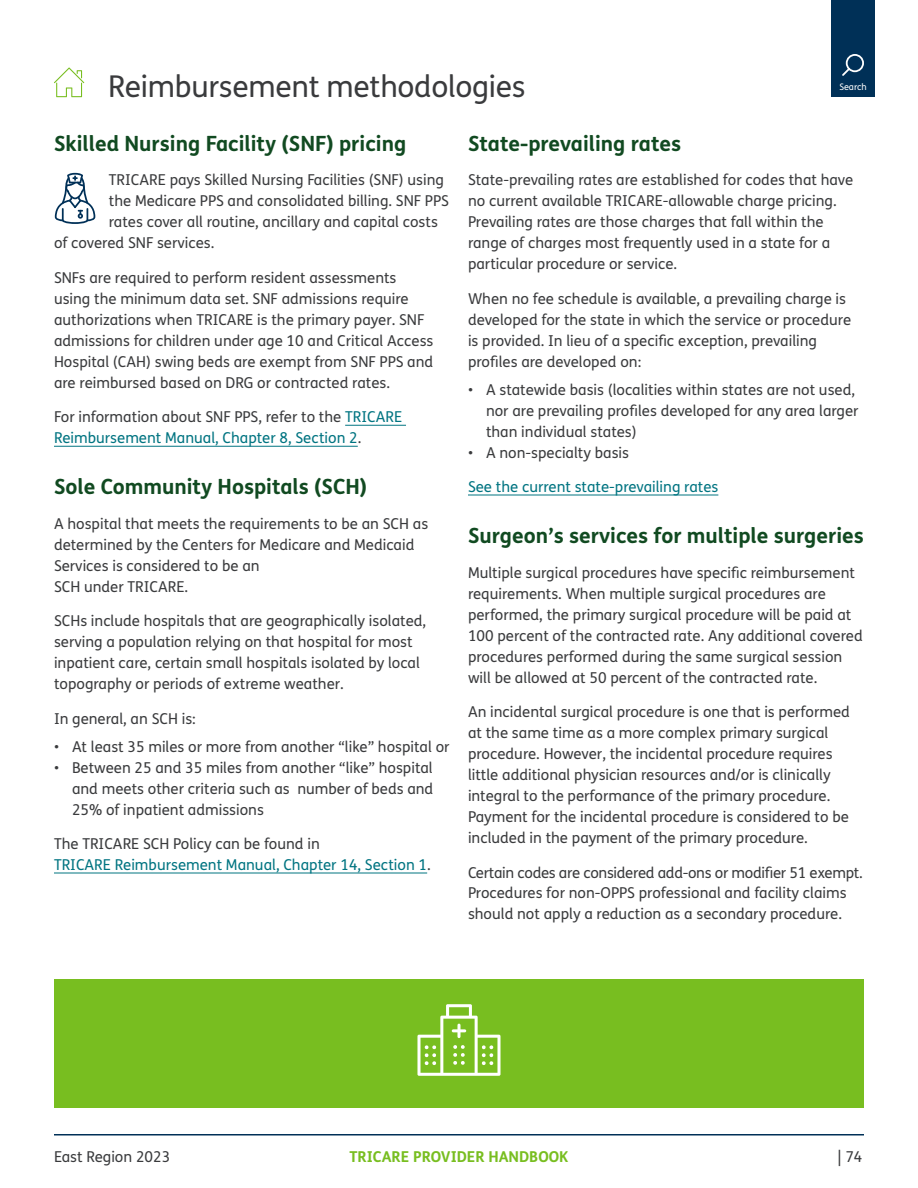
<style>
.page{position:relative;width:918px;height:1188px;background:#fff}
.page>*{position:absolute;margin:0;border:0;box-sizing:border-box;transform-origin:0 0}
.t1{font:30px "FS Humana";letter-spacing:-.01em;color:#3a3b3d}
.t2{font:700 21px "FS Humana";color:#114a21}
.t3{font:15px/21px "FS Humana";color:#3a3b3d}
.t4{font:15px/21px "FS Humana";color:#007481}
.t5{font:700 15px "FS Humana";color:#78be20}
.t6{font:9px "FS Humana";color:#fff}
.s1{color:#3a3b3d}
.s2{font-weight:300}
</style>
<div class="page">
<div style="left:831px;top:0;width:44px;height:97px;background:#003057"></div>
<svg style="left:842px;top:54px;width:22px;height:22px"></svg>
<hr style="left:54px;top:1134px;width:810px;height:2px;background:#003057">
<svg style="left:54px;top:67px;width:30px;height:30px"></svg>
<hr style="left:345px;top:425px;width:61px;height:1px;background:#007481">
<hr style="left:54px;top:446px;width:304px;height:1px;background:#007481">
<hr style="left:54px;top:873px;width:373px;height:1px;background:#007481">
<hr style="left:468px;top:495px;width:250px;height:1px;background:#007481">
<svg style="left:55px;top:173px;width:40px;height:51px"></svg>
<div style="left:54px;top:979px;width:810px;height:128px;background:#78be20"></div>
<svg style="left:417px;top:1004px;width:84px;height:72px"></svg>
<h1 class="t1" style="left:108px;top:66px;width:419px">Reimbursement methodologies</h1>
<p class="t6" style="left:839px;top:81px;width:29px">Search</p>
<h2 class="t2" style="left:54px;top:127px;width:354px">Skilled Nursing Facility (SNF) pricing</h2>
<p class="t3" style="left:109px;top:169px;width:337px">TRICARE pays Skilled Nursing Facilities (SNF) using</p>
<p class="t3" style="left:109px;top:190px;width:342px">the Medicare PPS and consolidated billing. SNF PPS</p>
<p class="t3" style="left:109px;top:211px;width:331px">rates cover all routine, ancillary and capital costs</p>
<p class="t3" style="left:54px;top:232px;width:162px">of covered SNF services.</p>
<p class="t3" style="left:54px;top:267px;width:381px">SNFs are required to perform resident assessments using the minimum data set. SNF admissions require authorizations when TRICARE is the primary payer. SNF admissions for children under age 10 and Critical Access Hospital (CAH) swing beds are exempt from SNF PPS and are reimbursed based on DRG or contracted rates.</p>
<p class="t4" style="left:54px;top:406px;width:350px"><span class="s1">For information about SNF PPS, refer to the</span> TRICARE<br>Reimbursement Manual, Chapter 8, Section 2<span class="s1">.</span></p>
<h2 class="t2" style="left:54px;top:471px;width:315px">Sole Community Hospitals (SCH)</h2>
<p class="t3" style="left:54px;top:513px;width:376px">A hospital that meets the requirements to be an SCH as determined by the Centers for Medicare and Medicaid Services is considered to be an<br>SCH under TRICARE.</p>
<p class="t3" style="left:54px;top:610px;width:374px">SCHs include hospitals that are geographically isolated, serving a population relying on that hospital for most inpatient care, certain small hospitals isolated by local topography or periods of extreme weather.</p>
<p class="t3" style="left:54px;top:708px;width:143px">In general, an SCH is:</p>
<p class="t3" style="left:54px;top:735px;width:397px"><span class="s2">•</span> At least 35 miles or more from another “like” hospital or</p>
<p class="t3" style="left:72px;top:756px;width:363px;text-align:justify;text-indent:-18px"><span class="s2">•</span> Between 25 and 35 miles from another “like” hospital and meets other criteria such as number of beds and 25% of inpatient admissions</p>
<p class="t4" style="left:54px;top:833px;width:378px"><span class="s1">The TRICARE SCH Policy can be found in<br></span>TRICARE Reimbursement Manual, Chapter 14, Section 1<span class="s1">.</span></p>
<h2 class="t2" style="left:468px;top:127px;width:215px">State-prevailing rates</h2>
<p class="t3" style="left:468px;top:169px;width:387px">State-prevailing rates are established for codes that have no current available TRICARE-allowable charge pricing.<br>Prevailing rates are those charges that fall within the range of charges most frequently used in a state for a particular procedure or service.</p>
<p class="t3" style="left:468px;top:288px;width:385px">When no fee schedule is available, a prevailing charge is developed for the state in which the service or procedure is provided. In lieu of a specific exception, prevailing profiles are developed on:</p>
<p class="t3" style="left:486px;top:378px;width:374px;text-indent:-18px"><span class="s2">•</span> A statewide basis (localities within states are not used, nor are prevailing profiles developed for any area larger than individual states)</p>
<p class="t3" style="left:468px;top:441px;width:163px"><span class="s2">•</span> A non-specialty basis</p>
<p class="t4" style="left:468px;top:476px;width:252px">See the current state-prevailing rates</p>
<h2 class="t2" style="left:468px;top:519px;width:397px">Surgeon’s services for multiple surgeries</h2>
<p class="t3" style="left:468px;top:561px;width:396px">Multiple surgical procedures have specific reimbursement requirements. When multiple surgical procedures are performed, the primary surgical procedure will be paid at 100 percent of the contracted rate. Any additional covered procedures performed during the same surgical session will be allowed at 50 percent of the contracted rate.</p>
<p class="t3" style="left:468px;top:701px;width:383px">An incidental surgical procedure is one that is performed at the same time as a more complex primary surgical procedure. However, the incidental procedure requires little additional physician resources and/or is clinically integral to the performance of the primary procedure.<br>Payment for the incidental procedure is considered to be included in the payment of the primary procedure.</p>
<p class="t3" style="left:468px;top:861px;width:396px">Certain codes are considered add-ons or modifier 51 exempt.<br>Procedures for non-OPPS professional and facility claims should not apply a reduction as a secondary procedure.</p>
<p class="t3" style="left:54px;top:1146px;width:118px">East Region 2023</p>
<p class="t5" style="left:349px;top:1145px;width:221px">TRICARE PROVIDER HANDBOOK</p>
<p class="t3" style="left:837px;top:1146px;width:27px">| 74</p>
</div>
